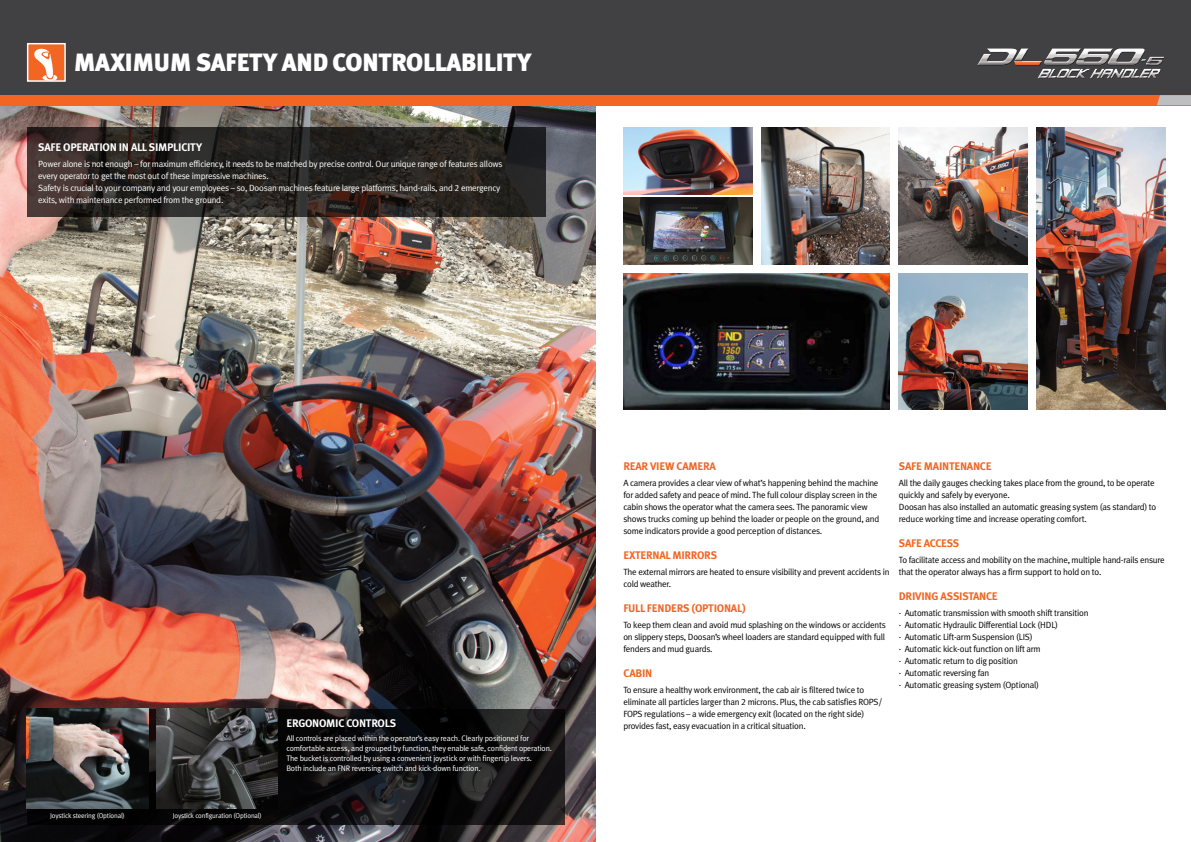
<style>
.page{position:relative;width:1191px;height:842px;background:#fff}
.page>*{position:absolute;margin:0;border:0;box-sizing:border-box;transform-origin:0 0}
.t1{font:900 25px "Meta Plus Lining";letter-spacing:-.025em;color:#fff}
.t2{font:700 11px "Meta Plus Lining";letter-spacing:-.025em;color:#f26522}
.t3{font:700 11px "Meta Plus Lining";letter-spacing:-.025em;color:#fff}
.t4{font:9px/12px "Meta Plus Lining Normal";letter-spacing:-.025em;color:#000}
.t5{font:9px/12px "Meta Plus Lining Normal";letter-spacing:-.025em;color:#fff}
.t6{font:8px/10px "Meta Plus Lining Normal";letter-spacing:-.025em;color:#fff}
.t7{font:7px "Meta Plus Lining Normal";letter-spacing:-.025em;color:#fff}
</style>
<div class="page">
<img style="left:0;top:105px;width:595px;height:737px">
<div style="left:0;top:0;width:1191px;height:95px;background:#414042"></div>
<div style="left:0;top:95px;width:1191px;height:10px;background:#f26522"></div>
<svg style="left:1157px;top:95px;width:34px;height:10px"></svg>
<div style="left:28px;top:44px;width:37px;height:37px;background:#f26522"></div>
<svg style="left:34px;top:48px;width:24px;height:32px"></svg>
<div style="left:27px;top:43px;width:39px;height:39px;border:1px solid #fff"></div>
<svg style="left:27px;top:709px;width:537px;height:115px;background:#111011"></svg>
<img style="left:27px;top:709px;width:121px;height:99px">
<img style="left:157px;top:709px;width:121px;height:99px">
<img style="left:761px;top:128px;width:129px;height:136px">
<img style="left:623px;top:197px;width:129px;height:67px">
<img style="left:623px;top:128px;width:129px;height:66px">
<img style="left:1036px;top:128px;width:129px;height:281px">
<img style="left:899px;top:128px;width:128px;height:136px">
<img style="left:623px;top:273px;width:267px;height:136px">
<img style="left:899px;top:273px;width:128px;height:136px">
<svg style="left:27px;top:128px;width:519px;height:89px;background:#292421"></svg>
<svg style="left:977px;top:48px;width:187px;height:18px"></svg>
<svg style="left:1038px;top:68px;width:123px;height:11px"></svg>
<h1 class="t1" style="left:74px;top:48px;width:459px">MAXIMUM SAFETY AND CONTROLLABILITY</h1>
<p class="t3" style="left:38px;top:140px;width:165px">SAFE OPERATION IN ALL SIMPLICITY</p>
<p class="t5" style="left:38px;top:157px;width:466px">Power alone is not enough – for maximum efficiency, it needs to be matched by precise control. Our unique range of features allows every operator to get the most out of these impressive machines.<br>Safety is crucial to your company and your employees – so, Doosan machines feature large platforms, hand-rails, and 2 emergency exits, with maintenance performed from the ground.</p>
<p class="t7" style="left:50px;top:811px;width:76px">Joystick steering (Optional)</p>
<p class="t7" style="left:173px;top:811px;width:90px">Joystick configuration (Optional)</p>
<p class="t3" style="left:286px;top:717px;width:111px">ERGONOMIC CONTROLS</p>
<p class="t6" style="left:286px;top:733px;width:267px">All controls are placed within the operator’s easy reach. Clearly positioned for comfortable access, and grouped by function, they enable safe, confident operation.<br>The bucket is controlled by using a convenient joystick or with fingertip levers.<br>Both include an FNR</p>
<p class="t6" style="left:352px;top:763px;width:130px">reversing switch and kick-down function.</p>
<p class="t2" style="left:623px;top:460px;width:94px">REAR VIEW CAMERA</p>
<p class="t4" style="left:623px;top:477px;width:257px">A camera provides a clear view of what’s happening behind the machine for added safety and peace of mind. The full colour display screen in the cabin shows the operator what the camera sees. The panoramic view shows trucks coming up behind the loader or people on the ground, and some indicators provide a good perception of distances.</p>
<p class="t2" style="left:623px;top:549px;width:95px">EXTERNAL MIRRORS</p>
<p class="t4" style="left:623px;top:566px;width:268px">The external mirrors are heated to ensure visibility and prevent accidents in cold weather.</p>
<p class="t2" style="left:623px;top:602px;width:124px">FULL FENDERS (OPTIONAL)</p>
<p class="t4" style="left:623px;top:619px;width:264px;text-align:justify">To keep them clean and avoid mud splashing on the windows or accidents on slippery steps, Doosan’s wheel loaders are standard equipped with full fenders and mud guards.</p>
<p class="t2" style="left:623px;top:667px;width:31px">CABIN</p>
<p class="t4" style="left:623px;top:684px;width:261px">To ensure a healthy work environment, the cab air is filtered twice to eliminate all particles larger than 2 microns. Plus, the cab satisfies RO PS/ FO PS regulations – a wide emergency exit (located on the right side) provides fast, easy evacuation in a critical situation.</p>
<p class="t2" style="left:899px;top:460px;width:94px">SAFE MAINTENANCE</p>
<p class="t4" style="left:899px;top:477px;width:259px">All the daily gauges checking takes place from the ground, to be operate quickly and safely by everyone.<br>Doosan has also installed an automatic greasing system (as standard) to reduce working time and increase operating comfort.</p>
<p class="t2" style="left:899px;top:537px;width:62px">SAFE ACCESS</p>
<p class="t4" style="left:899px;top:554px;width:267px">To facilitate access and mobility on the machine, multiple hand-rails ensure that the operator always has a firm support to hold on to.</p>
<p class="t2" style="left:899px;top:590px;width:100px">DRIVING ASSISTANCE</p>
<p class="t4" style="left:899px;top:607px;width:191px">. Automatic transmission with smooth shift transition . Automatic Hydraulic Differential Lock (HDL)<br>. Automatic Lift-arm Suspension (LI S)<br>. Automatic kick-out function on lift arm<br>. Automatic return to dig position<br>. Automatic reversing fan<br>. Automatic greasing system (Optional)</p>
</div>
